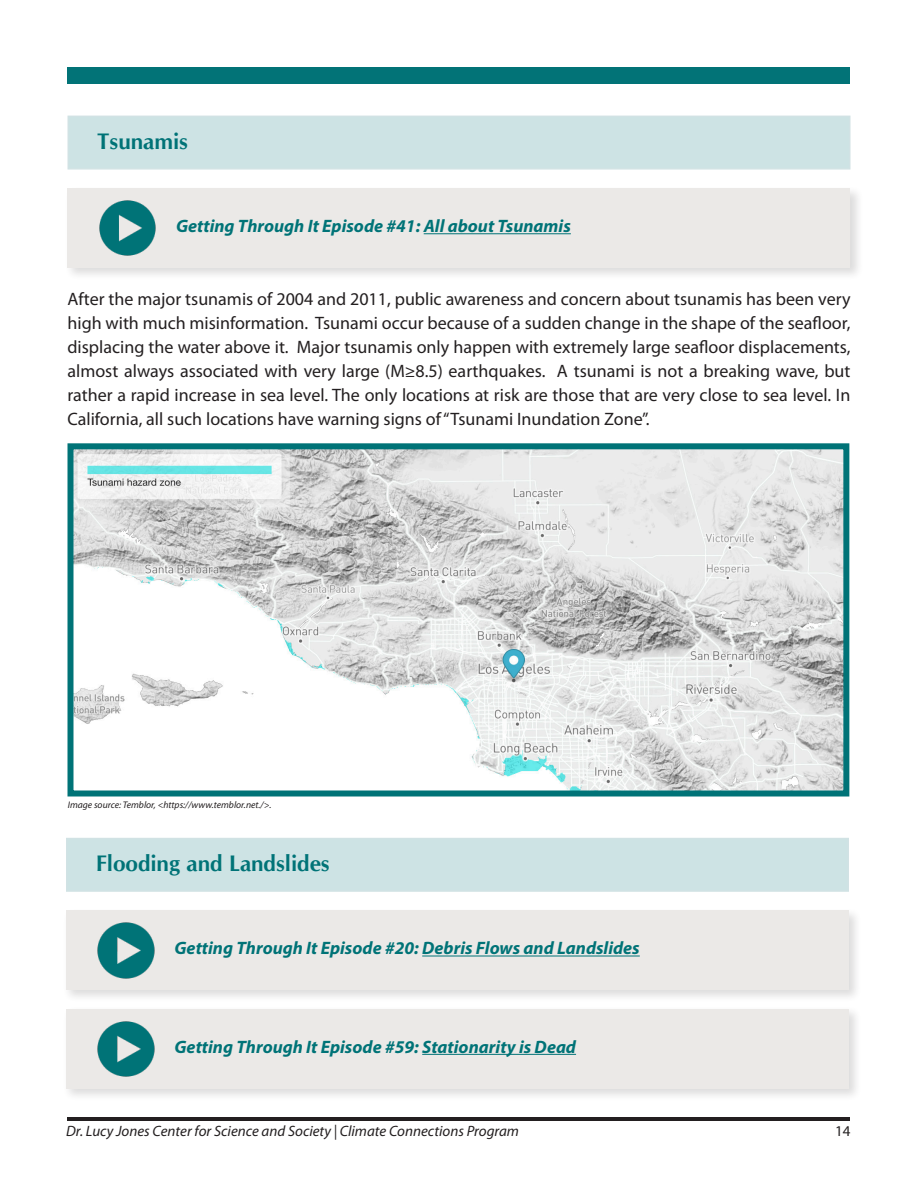
<style>
.page{position:relative;width:918px;height:1188px;background:#fff}
.page>*{position:absolute;margin:0;border:0;box-sizing:border-box;transform-origin:0 0}
.t1{font:700 22.5px "CG Omega";color:#007377}
.t2{font:18px/24px "Myriad Pro";color:#231f20;text-align:justify}
.t3{font:italic 700 18px "Myriad Pro";color:#007377}
.t4{font:italic 15px "Myriad Pro";color:#231f20}
.t5{font:15px "Myriad Pro";color:#231f20}
.t6{font:italic 9.6px "Myriad Pro";color:#231f20}
</style>
<div class="page">
<div style="left:68px;top:68px;width:782px;height:16px;background:#027377"></div>
<hr style="left:68px;top:1117px;width:782px;height:3px;background:#231f20">
<div style="left:68px;top:116px;width:782px;height:54px;background:#cde3e4"></div>
<div style="left:64px;top:185px;width:800px;height:96px;background:#231f20;opacity:.53"></div>
<div style="left:68px;top:189px;width:782px;height:79px;background:#ebe9e7"></div>
<img style="left:99px;top:200px;width:57px;height:56px">
<hr style="left:424px;top:233px;width:147px;height:1px;background:#007377">
<img style="left:75px;top:450px;width:767px;height:339px">
<div style="left:68px;top:443px;width:781px;height:353px;border:6px solid #007377"></div>
<div style="left:66px;top:838px;width:783px;height:54px;background:#cde3e4"></div>
<div style="left:63px;top:907px;width:799px;height:96px;background:#231f20;opacity:.53"></div>
<div style="left:66px;top:911px;width:783px;height:79px;background:#ebe9e7"></div>
<img style="left:97px;top:922px;width:58px;height:57px">
<hr style="left:422px;top:956px;width:218px;height:1px;background:#007377">
<div style="left:63px;top:1006px;width:799px;height:95px;background:#231f20;opacity:.53"></div>
<div style="left:66px;top:1009px;width:783px;height:80px;background:#ebe9e7"></div>
<img style="left:97px;top:1021px;width:58px;height:56px">
<hr style="left:422px;top:1054px;width:154px;height:1px;background:#007377">
<p class="t1" style="left:97px;top:127px;width:92px">Tsunamis</p>
<p class="t3" style="left:176px;top:214px;width:396px">Getting Through It Episode #41: All about Tsunamis</p>
<p class="t2" style="left:68px;top:287px;width:785px">After the major tsunamis of 2004 and 2011, public awareness and concern about tsunamis has been very high with much misinformation. Tsunami occur because of a sudden change in the shape of the seafloor, displacing the water above it. Major tsunamis only happen with extremely large seafloor displacements, almost always associated with very large (M≥8.5) earthquakes. A tsunami is not a breaking wave, but rather a rapid increase in sea level. The only locations at risk are those that are very close to sea level. In California, all such locations have warning signs of “Tsunami Inundation Zone”.</p>
<p class="t6" style="left:68px;top:799px;width:205px">Image source: Temblor, &lt;https://www.temblor.net./&gt;.</p>
<p class="t1" style="left:96px;top:849px;width:235px">Flooding and Landslides</p>
<p class="t3" style="left:175px;top:936px;width:467px">Getting Through It Episode #20: Debris Flows and Landslides</p>
<p class="t3" style="left:175px;top:1035px;width:403px">Getting Through It Episode #59: Stationarity is Dead</p>
<p class="t4" style="left:66px;top:1122px;width:455px">Dr. Lucy Jones Center for Science and Society | Climate Connections Program</p>
<p class="t5" style="left:835px;top:1122px;width:17px">14</p>
</div>
